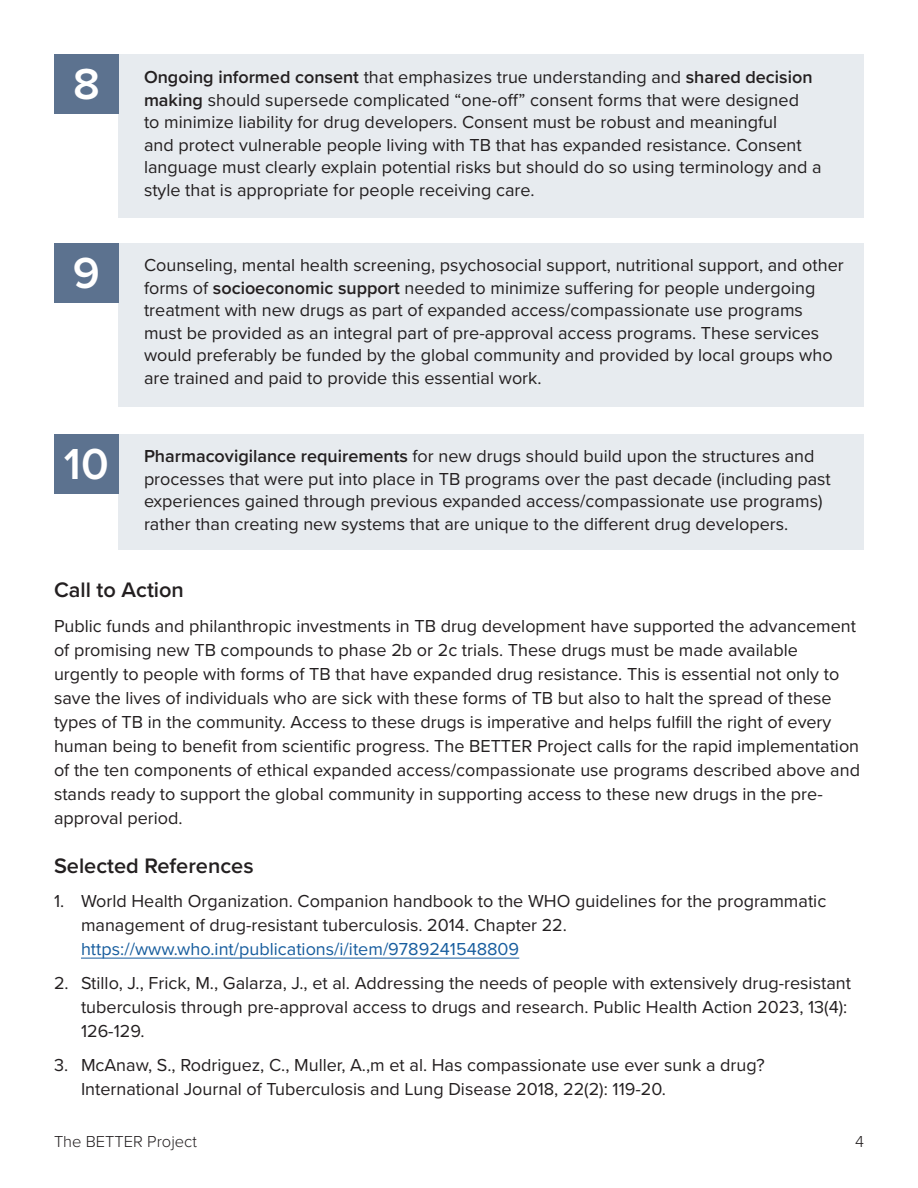
<style>
.page{position:relative;width:918px;height:1188px;background:#fff}
.page>*{position:absolute;margin:0;border:0;box-sizing:border-box;transform-origin:0 0}
.t1{font:600 45px "Proxima Nova";color:#fff}
.Paragraph_Style_1{font:600 21.75px "Proxima Nova";color:#231f20}
.Paragraph_Style_2{font:18px/24px "Proxima Nova";color:#231f20}
.t2{font:300 16.5px "Proxima Nova";color:#231f20}
.s1{font-weight:600}
.s2{color:#175d9e}
</style>
<div class="page">
<div style="left:119px;top:434px;width:745px;height:115px;background:#e7ebef"></div>
<div style="left:54px;top:434px;width:65px;height:59px;background:#5c728f"></div>
<div style="left:118px;top:243px;width:746px;height:164px;background:#e7ebef"></div>
<div style="left:54px;top:243px;width:64px;height:60px;background:#5c728f"></div>
<div style="left:119px;top:54px;width:745px;height:164px;background:#e7ebef"></div>
<div style="left:54px;top:54px;width:65px;height:59px;background:#5c728f"></div>
<hr style="left:81px;top:958px;width:438px;height:1px;background:#175d9e">
<p class="t1" style="left:73px;top:50px;width:28px">8</p>
<p class="Paragraph_Style_2" style="left:144px;top:65px;width:679px;line-height:22.5px"><span class="s1">Ongoing informed consent</span> that emphasizes true understanding and <span class="s1">shared decision making</span> should supersede complicated “one-off” consent forms that were designed<br>to minimize liability for drug developers. Consent must be robust and meaningful<br>and protect vulnerable people living with TB that has expanded resistance. Consent language must clearly explain potential risks but should do so using terminology and a style that is appropriate for people receiving care.</p>
<p class="t1" style="left:73px;top:240px;width:29px">9</p>
<p class="Paragraph_Style_2" style="left:144px;top:253px;width:701px;line-height:22.5px">Counseling, mental health screening, psychosocial support, nutritional support, and other forms of <span class="s1">socioeconomic support</span> needed to minimize suffering for people undergoing treatment with new drugs as part of expanded access/compassionate use programs must be provided as an integral part of pre-approval access programs. These services would preferably be funded by the global community and provided by local groups who are trained and paid to provide this essential work.</p>
<p class="t1" style="left:64px;top:431px;width:46px">10</p>
<p class="Paragraph_Style_2" style="left:144px;top:444px;width:688px;line-height:22.5px"><span class="s1">Pharmacovigilance requirements</span> for new drugs should build upon the structures and processes that were put into place in TB programs over the past decade (including past experiences gained through previous expanded access/compassionate use programs) rather than creating new systems that are unique to the different drug developers.</p>
<p class="Paragraph_Style_1" style="left:54px;top:574px;width:131px">Call to Action</p>
<p class="Paragraph_Style_2" style="left:54px;top:613px;width:808px">Public funds and philanthropic investments in TB drug development have supported the advancement of promising new TB compounds to phase 2b or 2c trials. These drugs must be made available urgently to people with forms of TB that have expanded drug resistance. This is essential not only to save the lives of individuals who are sick with these forms of TB but also to halt the spread of these types of TB in the community. Access to these drugs is imperative and helps fulfill the right of every human being to benefit from scientific progress. The BETTER Project calls for the rapid implementation of the ten components of ethical expanded access/compassionate use programs described above and stands ready to support the global community in supporting access to these new drugs in the pre&shy;approval period.</p>
<p class="Paragraph_Style_1" style="left:54px;top:849px;width:201px">Selected References</p>
<p class="Paragraph_Style_2" style="left:81px;top:888px;width:747px;text-indent:-27px">1. World Health Organization. Companion handbook to the WHO guidelines for the programmatic management of drug-resistant tuberculosis. 2014. Chapter 22. <span class="s2">https://www.who.int/publications/i/item/9789241548809</span></p>
<p class="Paragraph_Style_2" style="left:81px;top:970px;width:772px;text-indent:-27px">2. Stillo, J., Frick, M., Galarza, J., et al. Addressing the needs of people with extensively drug-resistant tuberculosis through pre-approval access to drugs and research. Public Health Action 2023, 13(4):<br>126-129.</p>
<p class="Paragraph_Style_2" style="left:81px;top:1052px;width:685px;text-indent:-27px">3. McAnaw, S., Rodriguez, C., Muller, A.,m et al. Has compassionate use ever sunk a drug?<br>International Journal of Tuberculosis and Lung Disease 2018, 22(2): 119-20.</p>
<p class="t2" style="left:54px;top:1129px;width:144px">The BETTER Project</p>
<p class="t2" style="left:855px;top:1129px;width:10px">4</p>
</div>
